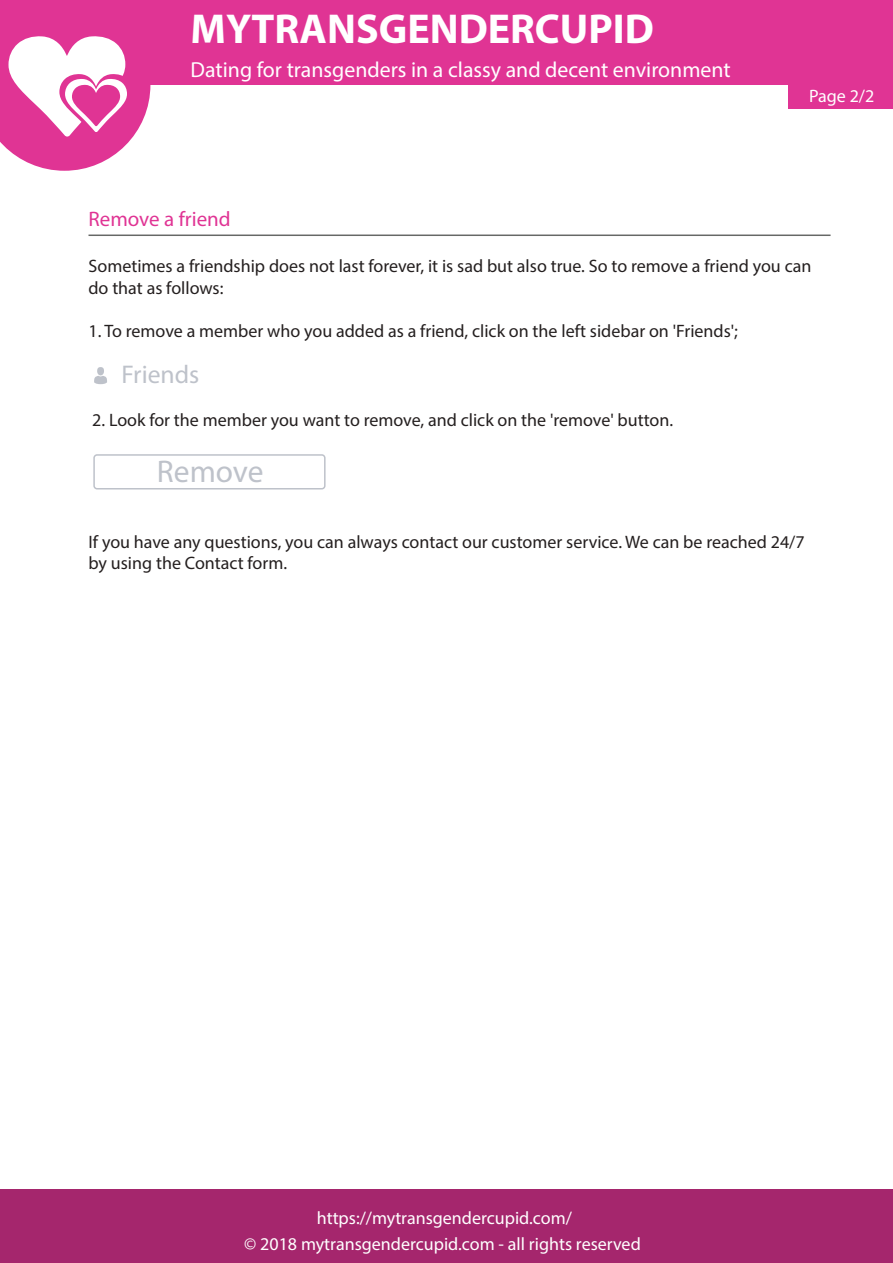
<style>
.page{position:relative;width:893px;height:1263px;background:#fff}
.page>*{position:absolute;margin:0;border:0;box-sizing:border-box;transform-origin:0 0}
.t1{font:700 42px "Myriad Pro";color:#fff}
.t2{font:31.5px "Myriad Pro";color:#bec2ca}
.t3{font:25.65px "Myriad Pro";color:#bec2ca}
.t4{font:21.75px "Myriad Pro";color:#fff}
.t5{font:21px "Myriad Pro";color:#e03494}
.t6{font:18px/21.6px "Myriad Pro";color:#241f1f}
.t7{font:18px/26.1px "Myriad Pro";color:#fff;text-align:center}
</style>
<div class="page">
<div style="left:0;top:0;width:893px;height:85px;background:#e03494"></div>
<svg style="left:0;top:36px;width:150px;height:135px"></svg>
<div style="left:0;top:1189px;width:893px;height:74px;background:#a5266d"></div>
<div style="left:788px;top:83px;width:105px;height:25px;background:#e03494"></div>
<hr style="left:89px;top:235px;width:742px;height:1px;background:#666866">
<div style="left:97px;top:367px;width:7px;height:8px;background:#bec2ca;border-radius:50%"></div>
<svg style="left:94px;top:376px;width:13px;height:8px"></svg>
<div style="left:93px;top:454px;width:233px;height:35px;border:2px solid #bec2ca;border-radius:3px"></div>
<h1 class="t1" style="left:191px;top:1px;width:465px">MYTRANSGENDERCUPID</h1>
<p class="t4" style="left:191px;top:56px;width:542px">Dating for transgenders in a classy and decent environment</p>
<p class="t7" style="left:809px;top:83px;width:67px">Page 2/2</p>
<p class="t5" style="left:88px;top:206px;width:144px">Remove a friend</p>
<p class="t6" style="left:88px;top:255px;width:724px">Sometimes a friendship does not last forever, it is sad but also true. So to remove a friend you can do that as follows:</p>
<p class="t6" style="left:88px;top:320px;width:651px">1. To remove a member who you added as a friend, click on the left sidebar on 'Friends';</p>
<h3 class="t3" style="left:121px;top:359px;width:79px">Friends</h3>
<p class="t6" style="left:92px;top:409px;width:582px">2. Look for the member you want to remove, and click on the 'remove' button.</p>
<h2 class="t2" style="left:157px;top:452px;width:108px">Remove</h2>
<p class="t6" style="left:88px;top:530px;width:718px">If you have any questions, you can always contact our customer service. We can be reached 24/7 by using the Contact form.</p>
<p class="t7" style="left:244px;top:1205px;width:398px">https://mytransgendercupid.com/<br>© 2018 mytransgendercupid.com - all rights reserved</p>
</div>
